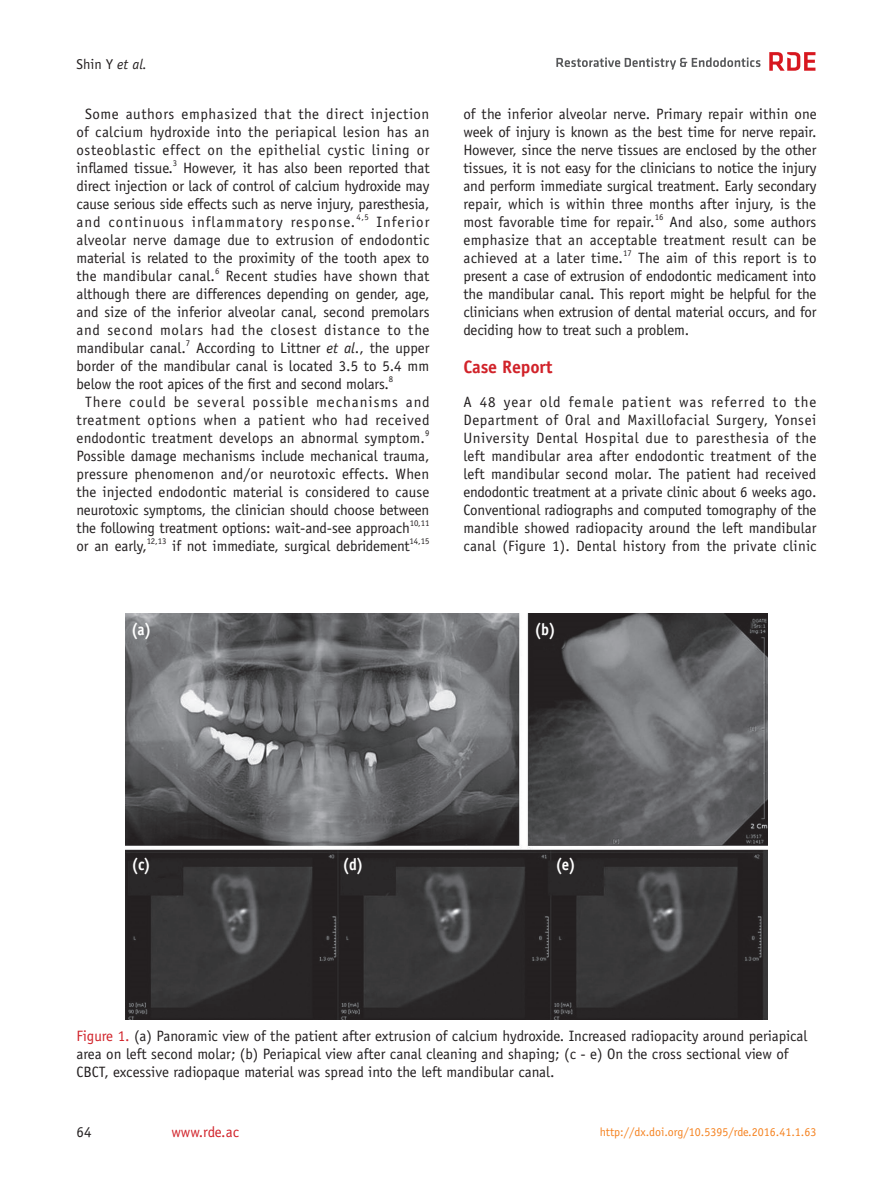
<style>
.page{position:relative;width:893px;height:1191px;background:#fff}
.page>*{position:absolute;margin:0;border:0;box-sizing:border-box;transform-origin:0 0}
.t1{font:700 18px "Officina Sans Std";letter-spacing:-.01em;color:#d1232a}
.t2{font:700 16.5px "Officina Sans Std";color:#fff;scale:.9 1}
.t3{font:15px/18px "Officina Sans Std";color:#231f20;text-align:justify}
.t4{font:15px/18px "Officina Sans Std";letter-spacing:.04em;color:#231f20;text-align:center}
.t5{font:15px "Officina Sans Std";color:#d1232a}
.t6{font:14.25px "Officina Sans Std";color:#231f20}
.t7{font:12px "Officina Sans Std";color:#f58220}
.t8{font:8.7px "Officina Sans Std";letter-spacing:-.005em;color:#231f20}
.s1{font-style:italic}
.s2{color:#d1232a}
</style>
<div class="page">
<svg style="left:556px;top:57px;width:204px;height:13px"></svg>
<svg style="left:769px;top:52px;width:46px;height:19px"></svg>
<img style="left:125px;top:613px;width:642px;height:406px">
<p class="t6" style="left:77px;top:55px;width:72px">Shin Y <span class="s1">et al.</span></p>
<p class="t3" style="left:77px;top:105px;width:354px;text-indent:9px">Some authors emphasized that the direct injection of calcium hydroxide into the periapical lesion has an osteoblastic effect on the epithelial cystic lining or inflamed tissue.</p>
<p class="t8" style="left:173px;top:158px;width:6px">3</p>
<p class="t3" style="left:77px;top:159px;width:355px;text-indent:107px">However, it has also been reported that direct injection or lack of control of calcium hydroxide may cause serious side effects such as nerve injury, paresthesia, and continuous inflammatory response.</p>
<p class="t8" style="left:356px;top:212px;width:14px">4,5</p>
<p class="t3" style="left:77px;top:213px;width:354px;text-indent:300px">Inferior alveolar nerve damage due to extrusion of endodontic material is related to the proximity of the tooth apex to the mandibular canal.</p>
<p class="t8" style="left:215px;top:266px;width:6px">6</p>
<p class="t3" style="left:77px;top:267px;width:355px;text-indent:149px">Recent studies have shown that although there are differences depending on gender, age, and size of the inferior alveolar canal, second premolars and second molars had the closest distance to the mandibular canal.</p>
<p class="t8" style="left:186px;top:338px;width:6px">7</p>
<p class="t3" style="left:77px;top:339px;width:354px;text-indent:119px">According to Littner <span class="s1">et al</span>., the upper border of the mandibular canal is located 3.5 to 5.4 mm below the root apices of the first and second molars.</p>
<p class="t8" style="left:389px;top:374px;width:6px">8</p>
<p class="t4" style="left:77px;top:393px;width:355px">There could be several possible mechanisms and treatment options when a patient who had received endodontic treatment develops an abnormal symptom.</p>
<p class="t8" style="left:425px;top:428px;width:6px">9</p>
<p class="t3" style="left:77px;top:447px;width:355px">Possible damage mechanisms include mechanical trauma, pressure phenomenon and/or neurotoxic effects. When the injected endodontic material is considered to cause neurotoxic symptoms, the clinician should choose between the following treatment options: wait-and-see approach</p>
<p class="t8" style="left:410px;top:518px;width:21px">10,11</p>
<p class="t3" style="left:77px;top:537px;width:72px">or an early,</p>
<p class="t8" style="left:147px;top:536px;width:21px">12,13</p>
<p class="t3" style="left:172px;top:537px;width:239px">if not immediate, surgical debridement</p>
<p class="t8" style="left:410px;top:536px;width:21px">14,15</p>
<p class="t3" style="left:463px;top:105px;width:355px">of the inferior alveolar nerve. Primary repair within one week of injury is known as the best time for nerve repair.<br>However, since the nerve tissues are enclosed by the other tissues, it is not easy for the clinicians to notice the injury and perform immediate surgical treatment. Early secondary repair, which is within three months after injury, is the most favorable time for repair.</p>
<p class="t8" style="left:655px;top:212px;width:10px">16</p>
<p class="t3" style="left:463px;top:213px;width:355px;text-indent:206px">And also, some authors emphasize that an acceptable treatment result can be achieved at a later time.</p>
<p class="t8" style="left:623px;top:248px;width:10px">17</p>
<p class="t3" style="left:463px;top:249px;width:355px;text-indent:175px">The aim of this report is to present a case of extrusion of endodontic medicament into the mandibular canal. This report might be helpful for the clinicians when extrusion of dental material occurs, and for deciding how to treat such a problem.</p>
<p class="t1" style="left:463px;top:356px;width:90px">Case Report</p>
<p class="t3" style="left:463px;top:393px;width:355px">A 48 year old female patient was referred to the Department of Oral and Maxillofacial Surgery, Yonsei University Dental Hospital due to paresthesia of the left mandibular area after endodontic treatment of the left mandibular second molar. The patient had received endodontic treatment at a private clinic about 6 weeks ago.<br>Conventional radiographs and computed tomography of the mandible showed radiopacity around the left mandibular canal (Figure 1). Dental history from the private clinic</p>
<p class="t2" style="left:131px;top:619px;width:24px">(a)</p>
<p class="t2" style="left:535px;top:619px;width:25px">(b)</p>
<p class="t2" style="left:131px;top:854px;width:23px">(c)</p>
<p class="t2" style="left:343px;top:854px;width:25px">(d)</p>
<p class="t2" style="left:555px;top:854px;width:24px">(e)</p>
<p class="t3" style="left:77px;top:1027px;width:732px;text-align:left"><span class="s2">Figure 1.</span> (a) Panoramic view of the patient after extrusion of calcium hydroxide. Increased radiopacity around periapical area on left second molar; (b) Periapical view after canal cleaning and shaping; (c - e) On the cross sectional view of<br>CBCT, excessive radiopaque material was spread into the left mandibular canal.</p>
<p class="t3" style="left:77px;top:1122px;width:16px">64</p>
<p class="t5" style="left:172px;top:1122px;width:69px">www.rde.ac</p>
<p class="t7" style="left:600px;top:1124px;width:218px">http://dx.doi.org/10.5395/rde.2016.41.1.63</p>
</div>
